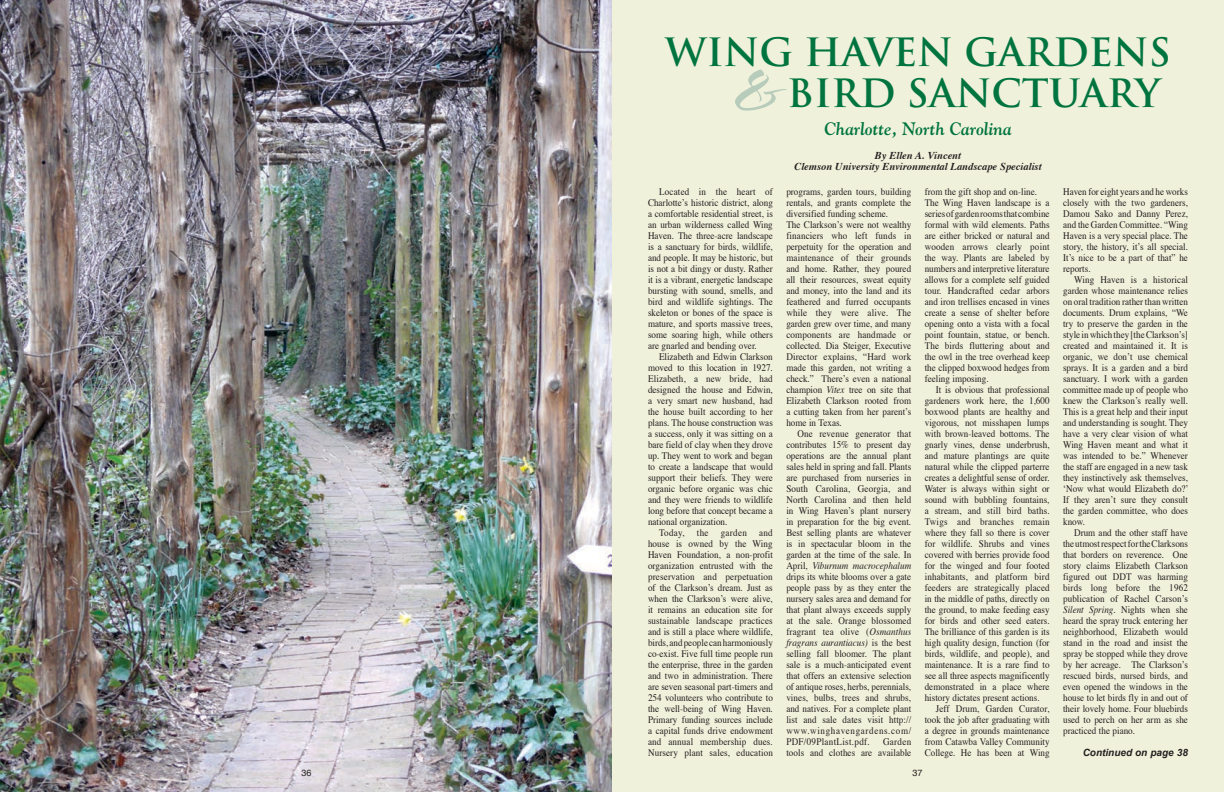
<style>
.page{position:relative;width:1224px;height:792px;background:#fff}
.page>*{position:absolute;margin:0;border:0;box-sizing:border-box;transform-origin:0 0}
.t1{font:72px "Spring";color:#b8ccbb;scale:.95 1}
.t2{font:700 38px "Trajan";color:#00743f}
.t3{font:italic 700 18px "Goudy";color:#00743f;scale:.95 1}
.t4{font:italic 700 10.5px "Times";color:#231f20}
.t5{font:10px/11px "Times";color:#231f20;text-align:justify;scale:.91 1}
.heading_1{font:italic 700 10px "Arial";color:#231f20}
.t6{font:9px "Helvetica";color:#231f20}
.s1{font-style:italic}
</style>
<div class="page">
<div style="left:612px;top:0;width:612px;height:792px;background:#f0f1db"></div>
<img style="left:0;top:0;width:612px;height:792px">
<p class="t6" style="left:301px;top:765px;width:12px">36</p>
<p class="t2" style="left:665px;top:29px;width:507px">WING HAVEN GARDENS</p>
<p class="t1" style="left:733px;top:45px;width:54px">&amp;</p>
<p class="t2" style="left:787px;top:70px;width:375px">BIRD SANCTUARY</p>
<p class="t5" style="left:648px;top:186px;width:139px;text-indent:11px">Located in the heart of Charlotte’s historic district, along a comfortable residential street, is an urban wilderness called Wing Haven. The three-acre landscape is a sanctuary for birds, wildlife, and people. It may be historic, but is not a bit dingy or dusty. Rather it is a vibrant, energetic landscape bursting with sound, smells, and bird and wildlife sightings. The skeleton or bones of the space is mature, and sports massive trees, some soaring high, while others are gnarled and bending over.</p>
<p class="t5" style="left:648px;top:351px;width:139px;text-indent:11px">Elizabeth and Edwin Clarkson moved to this location in 1927.<br>Elizabeth, a new bride, had designed the house and Edwin, a very smart new husband, had the house built according to her plans. The house construction was a success, only it was sitting on a bare field of clay when they drove up. They went to work and began to create a landscape that would support their beliefs. They were organic before organic was chic and they were friends to wildlife long before that concept became a national organization.</p>
<p class="t5" style="left:648px;top:527px;width:139px;text-indent:11px">Today, the garden and house is owned by the Wing Haven Foundation, a non-profit organization entrusted with the preservation and perpetuation of the Clarkson’s dream. Just as when the Clarkson’s were alive, it remains an education site for sustainable landscape practices and is still a place where wildlife, birds, and people can harmoniously co-exist. Five full time people run the enterprise, three in the garden and two in administration. There are seven seasonal part-timers and 254 volunteers who contribute to the well-being of Wing Haven.<br>Primary funding sources include a capital funds drive endowment and annual membership dues.<br>Nursery plant sales, education</p>
<p class="t3" style="left:824px;top:117px;width:199px">Charlotte, North Carolina</p>
<p class="t4" style="left:875px;top:149px;width:88px">By Ellen A. Vincent</p>
<p class="t4" style="left:794px;top:160px;width:249px">Clemson University Environmental Landscape Specialist</p>
<p class="t5" style="left:786px;top:186px;width:139px">programs, garden tours, building rentals, and grants complete the diversified funding scheme.</p>
<p class="t5" style="left:786px;top:219px;width:139px">The Clarkson’s were not wealthy financiers who left funds in perpetuity for the operation and maintenance of their grounds and home. Rather, they poured all their resources, sweat equity and money, into the land and its feathered and furred occupants while they were alive. The garden grew over time, and many components are handmade or collected. Dia Steiger, Executive Director explains, “Hard work made this garden, not writing a check.” There’s even a national champion <span class="s1">Vitex</span> tree on site that Elizabeth Clarkson rooted from a cutting taken from her parent’s home in Texas.</p>
<p class="t5" style="left:786px;top:428px;width:139px;text-indent:11px">One revenue generator that contributes 15% to present day operations are the annual plant sales held in spring and fall. Plants are purchased from nurseries in South Carolina, Georgia, and North Carolina and then held in Wing Haven’s plant nursery in preparation for the big event.<br>Best selling plants are whatever is in spectacular bloom in the garden at the time of the sale. In April, <span class="s1">Viburnum macrocephalum </span>drips its white blooms over a gate people pass by as they enter the nursery sales area and demand for that plant always exceeds supply at the sale. Orange blossomed fragrant tea olive (<span class="s1">Osmanthus fragrans aurantiacus)</span> is the best selling fall bloomer. The plant sale is a much-anticipated event that offers an extensive selection of antique roses, herbs, perennials, vines, bulbs, trees and shrubs, and natives. For a complete plant list and sale dates visit http:// www.winghavengardens.com/ PDF/09PlantList.pdf.</p>
<p class="t5" style="left:786px;top:736px;width:139px;text-align:right">Garden<br>tools and clothes are available</p>
<p class="t5" style="left:925px;top:186px;width:125px">from the gift shop and on-line.</p>
<p class="t5" style="left:925px;top:197px;width:139px">The Wing Haven landscape is a series of garden rooms that combine formal with wild elements. Paths are either bricked or natural and wooden arrows clearly point the way. Plants are labeled by numbers and interpretive literature allows for a complete self guided tour. Handcrafted cedar arbors and iron trellises encased in vines create a sense of shelter before opening onto a vista with a focal point fountain, statue, or bench.<br>The birds fluttering about and the owl in the tree overhead keep the clipped boxwood hedges from feeling imposing.</p>
<p class="t5" style="left:925px;top:384px;width:139px;text-indent:11px">It is obvious that professional gardeners work here, the 1,600 boxwood plants are healthy and vigorous, not misshapen lumps with brown-leaved bottoms. The gnarly vines, dense underbrush, and mature plantings are quite natural while the clipped parterre creates a delightful sense of order.<br>Water is always within sight or sound with bubbling fountains, a stream, and still bird baths.<br>Twigs and branches remain where they fall so there is cover for wildlife. Shrubs and vines covered with berries provide food for the winged and four footed inhabitants, and platform bird feeders are strategically placed in the middle of paths, directly on the ground, to make feeding easy for birds and other seed eaters.<br>The brilliance of this garden is its high quality design, function (for birds, wildlife, and people), and maintenance. It is a rare find to see all three aspects magnificently demonstrated in a place where history dictates present actions.</p>
<p class="t5" style="left:925px;top:703px;width:139px;text-indent:11px">Jeff Drum, Garden Curator, took the job after graduating with a degree in grounds maintenance from Catawba Valley Community College. He has been at Wing</p>
<p class="t6" style="left:912px;top:765px;width:12px">37</p>
<p class="t5" style="left:1063px;top:186px;width:139px">Haven for eight years and he works closely with the two gardeners, Damou Sako and Danny Perez, and the Garden Committee. “Wing Haven is a very special place. The story, the history, it’s all special.<br>It’s nice to be a part of that” he reports.</p>
<p class="t5" style="left:1063px;top:274px;width:139px;text-indent:11px">Wing Haven is a historical garden whose maintenance relies on oral tradition rather than written documents. Drum explains, “We try to preserve the garden in the style in which they [the Clarkson’s] created and maintained it. It is organic, we don’t use chemical sprays. It is a garden and a bird sanctuary. I work with a garden committee made up of people who knew the Clarkson’s really well.<br>This is a great help and their input and understanding is sought. They have a very clear vision of what Wing Haven meant and what it was intended to be.” Whenever the staff are engaged in a new task they instinctively ask themselves, ‘Now what would Elizabeth do?’ If they aren’t sure they consult the garden committee, who does know.</p>
<p class="t5" style="left:1063px;top:527px;width:139px;text-indent:11px">Drum and the other staff have the utmost respect for the Clarksons that borders on reverence. One story claims Elizabeth Clarkson figured out DDT was harming birds long before the 1962 publication of Rachel Carson’s <span class="s1">Silent Spring</span>. Nights when she heard the spray truck entering her neighborhood, Elizabeth would stand in the road and insist the spray be stopped while they drove by her acreage. The Clarkson’s rescued birds, nursed birds, and even opened the windows in the house to let birds fly in and out of their lovely home. Four bluebirds used to perch on her arm as she practiced the piano.</p>
<p class="heading_1" style="left:1083px;top:747px;width:107px">Continued on page 38</p>
</div>
